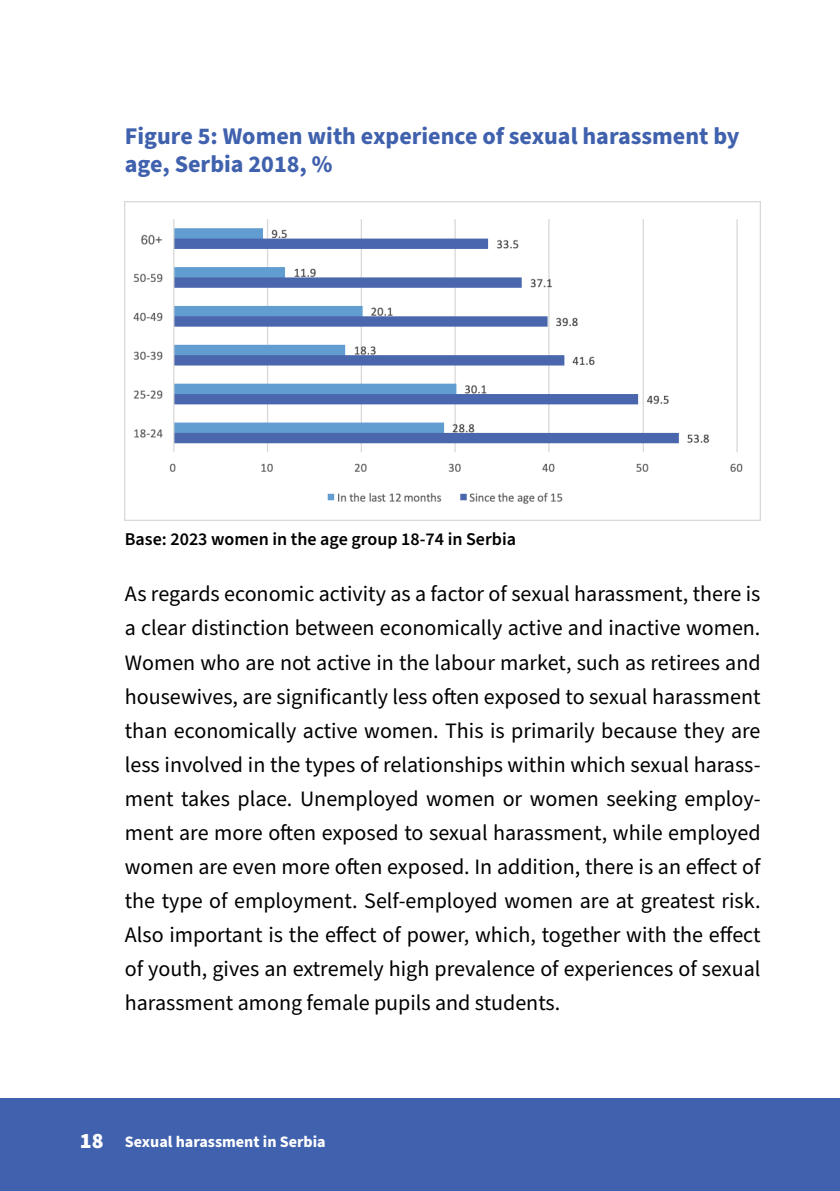
<style>
.page{position:relative;width:840px;height:1191px;background:#fff}
.page>*{position:absolute;margin:0;border:0;box-sizing:border-box;transform-origin:0 0}
.t1{font:700 24px/28.8px "Source Sans Pro";color:#4061ad}
.t2{font:22px/34px "Source Sans Pro";color:#000;text-align:justify}
.t3{font:600 18px "Source Sans Pro";color:#000}
.t4{font:700 16px "Source Sans Pro";color:#fff}
.s1{font-weight:900;font-size:22px}
</style>
<div class="page">
<div style="left:0;top:1098px;width:839px;height:93px;background:#4061ad"></div>
<img style="left:125px;top:202px;width:635px;height:318px">
<p class="t1" style="left:125px;top:122px;width:616px">Figure 5: Women with experience of sexual harassment by age, Serbia 2018, %</p>
<p class="t3" style="left:125px;top:527px;width:392px">Base: 2023 women in the age group 18-74 in Serbia</p>
<p class="t2" style="left:125px;top:578px;width:637px">As regards economic activity as a factor of sexual harassment, there is a clear distinction between economically active and inactive women.<br>Women who are not active in the labour market, such as retirees and housewives, are significantly less often exposed to sexual harassment than economically active women. This is primarily because they are less involved in the types of relationships within which sexual harass&shy;ment takes place. Unemployed women or women seeking employ&shy;ment are more often exposed to sexual harassment, while employed women are even more often exposed. In addition, there is an effect of the type of employment. Self-employed women are at greatest risk.<br>Also important is the effect of power, which, together with the effect of youth, gives an extremely high prevalence of experiences of sexual harassment among female pupils and students.</p>
<p class="t4" style="left:80px;top:1131px;width:247px"><span class="s1">18</span> Sexual harassment in Serbia</p>
</div>
